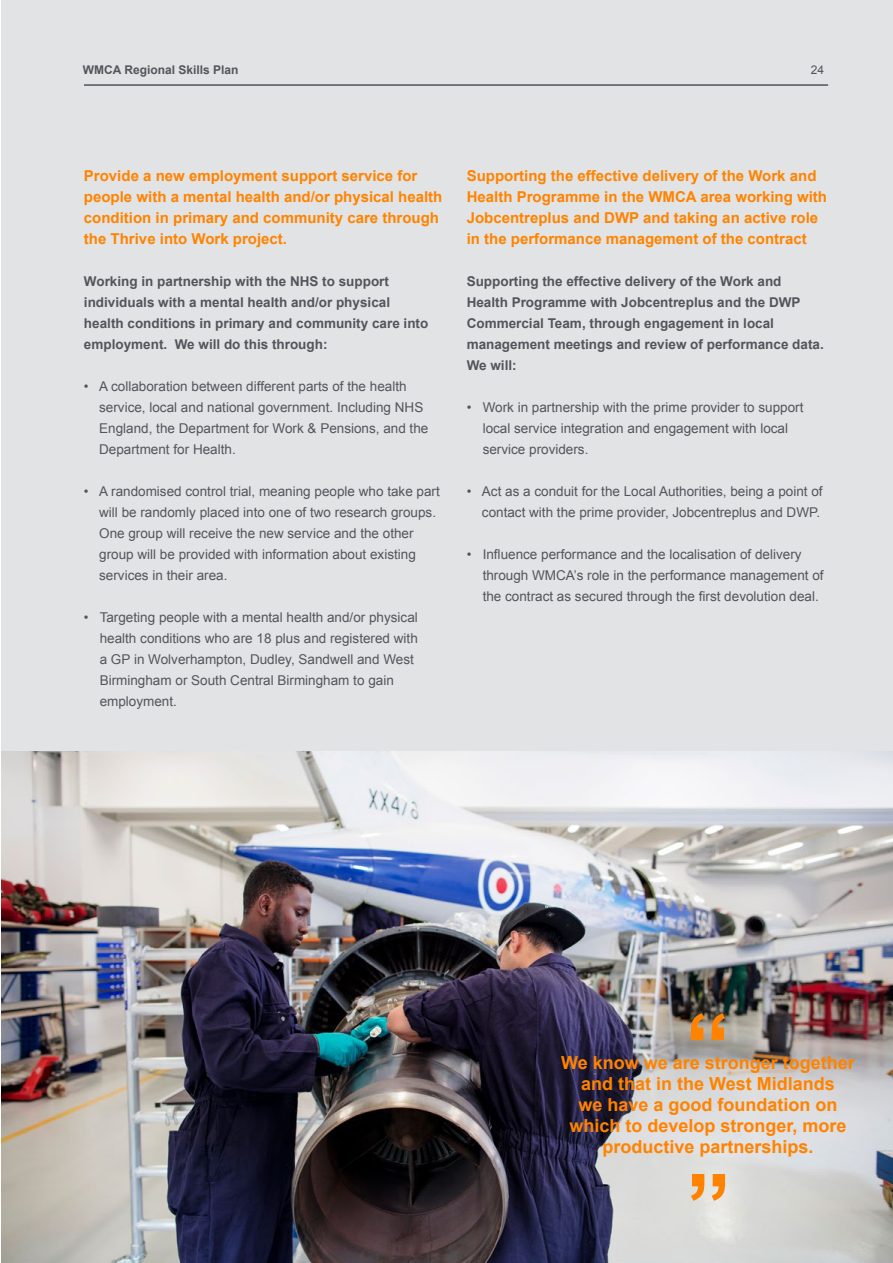
<style>
.page{position:relative;width:893px;height:1263px;background:#fff}
.page>*{position:absolute;margin:0;border:0;box-sizing:border-box;transform-origin:0 0}
.t1{font:700 18px/21px "Arial";color:#ff8300;text-align:center}
.t2{font:700 15px/21px "Arial";color:#ff8300}
.t3{font:13.5px/21px "Arial";color:#52555b}
.t4{font:700 13.5px/21px "Arial";color:#52555b}
.t5{font:700 12px "Arial";color:#52555b}
.t6{font:12px "Arial";color:#000}
.t7{font:12px "Arial";color:#52555b}
</style>
<div class="page">
<img style="left:2px;top:750px;width:891px;height:513px">
<div style="left:2px;top:0;width:891px;height:750px;background:#e2e3e4"></div>
<svg style="left:691px;top:1013px;width:34px;height:27px"></svg>
<svg style="left:691px;top:1174px;width:34px;height:27px"></svg>
<hr style="left:84px;top:84px;width:744px;height:2px;background:#52555b">
<p class="t5" style="left:83px;top:62px;width:157px">WMCA Regional Skills Plan</p>
<p class="t7" style="left:811px;top:62px;width:15px">24</p>
<p class="t5" style="left:85px;top:62px;width:157px">WMCA Regional Ski ls Plan</p>
<p class="t6" style="left:816px;top:62px;width:15px">24</p>
<p class="t2" style="left:84px;top:166px;width:360px">Provide a new employment support service for people with a mental health and/or physical health condition in primary and community care through the Thrive into Work project.</p>
<p class="t4" style="left:84px;top:271px;width:346px">Working in partnership with the NHS to support individuals with a mental health and/or physical health conditions in primary and community care into employment. We will do this through:</p>
<p class="t3" style="left:99px;top:376px;width:331px;text-indent:-15px">• A collaboration between different parts of the health service, local and national government. Including NHS England, the Department for Work &amp; Pensions, and the Department for Health.</p>
<p class="t3" style="left:99px;top:481px;width:342px;text-indent:-15px">• A randomised control trial, meaning people who take part will be randomly placed into one of two research groups.<br>One group will receive the new service and the other group will be provided with information about existing services in their area.</p>
<p class="t3" style="left:100px;top:607px;width:320px;text-indent:-16px">• Targeting people with a mental health and/or physical health conditions who are 18 plus and registered with a GP in Wolverhampton, Dudley, Sandwell and West Birmingham or South Central Birmingham to gain employment.</p>
<p class="t2" style="left:467px;top:166px;width:362px">Supporting the effective delivery of the Work and Health Programme in the WMCA area working with Jobcentreplus and DWP and taking an active role in the performance management of the contract</p>
<p class="t4" style="left:467px;top:271px;width:359px">Supporting the effective delivery of the Work and Health Programme with Jobcentreplus and the DWP Commercial Team, through engagement in local management meetings and review of performance data.<br>We will:</p>
<p class="t3" style="left:483px;top:397px;width:322px;text-indent:-16px">• Work in partnership with the prime provider to support local service integration and engagement with local service providers.</p>
<p class="t3" style="left:467px;top:481px;width:357px;text-align:right">• Act as a conduit for the Local Authorities, being a point of contact with the prime provider, Jobcentreplus and DWP.</p>
<p class="t3" style="left:483px;top:544px;width:342px;text-indent:-16px">• Influence performance and the localisation of delivery through WMCA’s role in the performance management of the contract as secured through the first devolution deal.</p>
<h1 class="t1" style="left:561px;top:1052px;width:295px">We know we are stronger together and that in the West Midlands<br>we have a good foundation on which to develop stronger, more productive partnerships.</h1>
</div>
